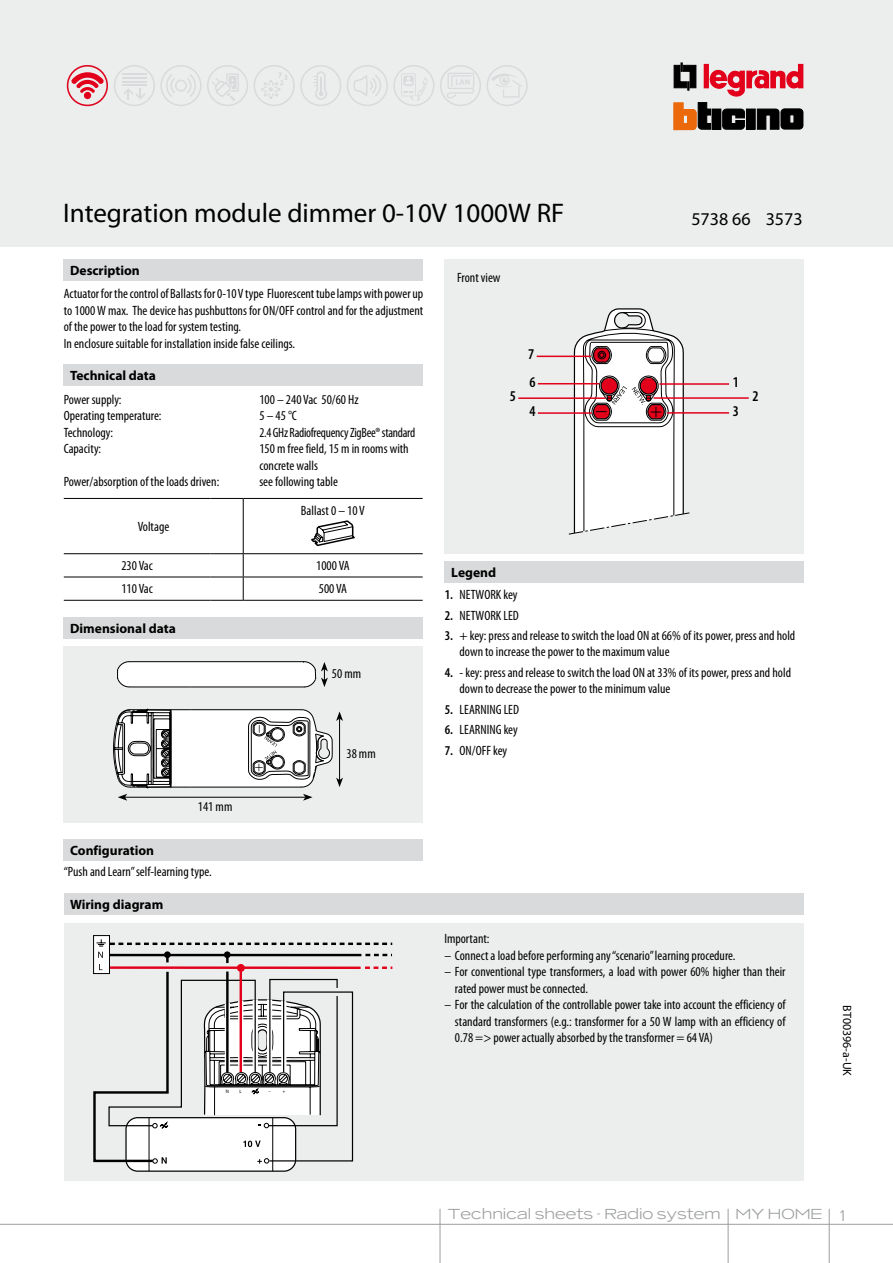
<style>
.page{position:relative;width:893px;height:1263px;background:#fff}
.page>*{position:absolute;margin:0;border:0;box-sizing:border-box;transform-origin:0 0}
.t1{font:27px "Myriad Pro";color:#000}
.t2{font:18px "Myriad Pro";color:#000}
.t3{font:15px "B Tstyle";color:#9c9e9f}
.t4{font:600 condensed 15px "Myriad Pro";color:#000}
.t5{font:condensed 13.5px/16.5px "Myriad Pro";color:#000}
.t6{font:700 13.5px "Myriad Pro";color:#000}
.t7{font:condensed 13.5px "Myriad Pro";letter-spacing:-.02em;color:#000;scale:.96 1}
.t8{font:12px "Myriad Pro";color:#000}
.t9{font:4.8px "Myriad Pro";color:#000}
.s1{font-weight:600}
.s2{font-family:"DIN"}
</style>
<div class="page">
<div style="left:0;top:0;width:893px;height:247px;background:#eceded"></div>
<div style="left:712px;top:109px;width:9px;height:20px;background:#000"></div>
<div style="left:746px;top:109px;width:9px;height:20px;background:#000"></div>
<svg style="left:757px;top:109px;width:46px;height:20px"></svg>
<svg style="left:674px;top:103px;width:37px;height:27px"></svg>
<svg style="left:723px;top:109px;width:21px;height:20px"></svg>
<div style="left:704px;top:64px;width:5px;height:24px;background:#e2001a"></div>
<svg style="left:709px;top:64px;width:94px;height:33px"></svg>
<svg style="left:673px;top:63px;width:24px;height:27px"></svg>
<svg style="left:166px;top:74px;width:30px;height:23px"></svg>
<div style="left:160px;top:65px;width:42px;height:41px;border:2px solid #d9dadb;border-radius:50%"></div>
<hr style="left:122px;top:73px;width:24px;height:2px;background:#d9dadb">
<hr style="left:122px;top:77px;width:24px;height:2px;background:#d9dadb">
<svg style="left:122px;top:81px;width:24px;height:19px"></svg>
<div style="left:114px;top:65px;width:41px;height:41px;border:2px solid #d9dadb;border-radius:50%"></div>
<svg style="left:212px;top:73px;width:27px;height:28px"></svg>
<div style="left:207px;top:65px;width:41px;height:41px;border:2px solid #d9dadb;border-radius:50%"></div>
<svg style="left:313px;top:71px;width:14px;height:29px"></svg>
<div style="left:300px;top:65px;width:41px;height:41px;border:2px solid #d9dadb;border-radius:50%"></div>
<div style="left:254px;top:65px;width:41px;height:41px;border:2px solid #d9dadb;border-radius:50%"></div>
<svg style="left:261px;top:73px;width:26px;height:26px"></svg>
<div style="left:486px;top:65px;width:42px;height:41px;border:2px solid #d9dadb;border-radius:50%"></div>
<svg style="left:491px;top:74px;width:32px;height:24px"></svg>
<svg style="left:401px;top:73px;width:27px;height:29px"></svg>
<div style="left:393px;top:65px;width:41px;height:41px;border:2px solid #d9dadb;border-radius:50%"></div>
<svg style="left:354px;top:75px;width:27px;height:21px"></svg>
<div style="left:347px;top:65px;width:41px;height:41px;border:2px solid #d9dadb;border-radius:50%"></div>
<div style="left:440px;top:65px;width:41px;height:41px;border:2px solid #d9dadb;border-radius:50%"></div>
<svg style="left:446px;top:72px;width:29px;height:29px"></svg>
<div style="left:67px;top:65px;width:41px;height:41px;border:2px solid #e2001a;border-radius:50%"></div>
<svg style="left:70px;top:72px;width:34px;height:26px"></svg>
<div style="left:84px;top:92px;width:7px;height:7px;background:#e2001a;border:2px solid #e2001a;border-radius:50%"></div>
<div style="left:64px;top:646px;width:359px;height:177px;background:#eceded"></div>
<div style="left:64px;top:923px;width:740px;height:258px;background:#eceded"></div>
<div style="left:444px;top:259px;width:360px;height:294px;background:#eceded"></div>
<div style="left:94px;top:935px;width:15px;height:38px;background:#fff"></div>
<div style="left:93px;top:935px;width:17px;height:39px;border:1px solid #000"></div>
<div style="left:126px;top:1118px;width:170px;height:53px;background:#fff;border-radius:12px"></div>
<div style="left:125px;top:1117px;width:171px;height:55px;border:1px solid #000;border-radius:12px"></div>
<hr style="left:149px;top:1118px;width:1px;height:53px;background:#000">
<hr style="left:272px;top:1118px;width:1px;height:53px;background:#000">
<svg style="left:93px;top:940px;width:299px;height:223px"></svg>
<svg style="left:568px;top:308px;width:122px;height:227px"></svg>
<hr style="left:653px;top:397px;width:96px;height:2px;background:#e2001a">
<hr style="left:659px;top:383px;width:70px;height:2px;background:#e2001a">
<hr style="left:518px;top:397px;width:87px;height:2px;background:#e2001a">
<hr style="left:538px;top:412px;width:54px;height:2px;background:#e2001a">
<hr style="left:538px;top:383px;width:61px;height:1px;background:#e2001a">
<hr style="left:667px;top:412px;width:62px;height:2px;background:#e2001a">
<hr style="left:537px;top:356px;width:54px;height:1px;background:#e2001a">
<svg style="left:117px;top:661px;width:211px;height:27px;background:#e7e7e7"></svg>
<hr style="left:125px;top:797px;width:180px;height:1px;background:#000">
<svg style="left:303px;top:794px;width:10px;height:7px"></svg>
<svg style="left:118px;top:794px;width:9px;height:7px"></svg>
<svg style="left:113px;top:708px;width:230px;height:80px;background:#cfcfcf"></svg>
<hr style="left:829px;top:1209px;width:1px;height:54px;background:#9c9e9f">
<hr style="left:728px;top:1209px;width:1px;height:54px;background:#9c9e9f">
<hr style="left:440px;top:1209px;width:1px;height:54px;background:#9c9e9f">
<hr style="left:0;top:1224px;width:893px;height:1px;background:#9c9e9f">
<div style="left:64px;top:259px;width:359px;height:22px;background:#d9dadb"></div>
<div style="left:445px;top:561px;width:359px;height:22px;background:#d9dadb"></div>
<div style="left:64px;top:365px;width:359px;height:21px;background:#d9dadb"></div>
<div style="left:64px;top:894px;width:740px;height:21px;background:#d9dadb"></div>
<div style="left:64px;top:617px;width:359px;height:21px;background:#d9dadb"></div>
<div style="left:64px;top:840px;width:359px;height:21px;background:#d9dadb"></div>
<hr style="left:64px;top:498px;width:147px;height:1px;background:#000">
<hr style="left:211px;top:498px;width:32px;height:1px;background:#000">
<hr style="left:243px;top:498px;width:180px;height:1px;background:#000">
<hr style="left:243px;top:499px;width:1px;height:54px;background:#000">
<hr style="left:64px;top:553px;width:147px;height:1px;background:#000">
<hr style="left:211px;top:553px;width:32px;height:1px;background:#000">
<hr style="left:243px;top:553px;width:180px;height:1px;background:#000">
<hr style="left:64px;top:577px;width:147px;height:1px;background:#000">
<hr style="left:211px;top:577px;width:32px;height:1px;background:#000">
<hr style="left:243px;top:577px;width:180px;height:1px;background:#000">
<svg style="left:243px;top:554px;width:1px;height:46px"></svg>
<hr style="left:64px;top:600px;width:147px;height:1px;background:#000">
<hr style="left:211px;top:600px;width:32px;height:1px;background:#000">
<hr style="left:243px;top:600px;width:180px;height:1px;background:#000">
<svg style="left:311px;top:520px;width:44px;height:27px"></svg>
<h1 class="t1" style="left:63px;top:197px;width:503px">Integration module dimmer 0-10V 1000W RF</h1>
<p class="t6" style="left:70px;top:261px;width:71px">Description</p>
<p class="t5" style="left:64px;top:286px;width:361px">Actuator for the control of Ballasts for 0-10 V type Fluorescent tube lamps with power up to 1000 W max. The device has pushbuttons for ON/OFF control and for the adjustment of the power to the load for system testing.<br>In enclosure suitable for installation inside false ceilings.</p>
<p class="t6" style="left:70px;top:367px;width:87px">Technical data</p>
<p class="t5" style="left:64px;top:391px;width:59px">Power supply:</p>
<p class="t5" style="left:259px;top:391px;width:101px">100 – 240 Vac 50/60 Hz</p>
<p class="t5" style="left:64px;top:407px;width:99px">Operating temperature:</p>
<p class="t5" style="left:259px;top:407px;width:39px">5 – 45 °C</p>
<p class="t5" style="left:64px;top:424px;width:51px">Technology:</p>
<p class="t7" style="left:259px;top:424px;width:164px">2.4 GHz Radiofrequency ZigBee® standard</p>
<p class="t5" style="left:64px;top:440px;width:39px">Capacity:</p>
<p class="t5" style="left:259px;top:440px;width:151px">150 m free field, 15 m in rooms with concrete walls</p>
<p class="t5" style="left:64px;top:473px;width:157px">Power/absorption of the loads driven:</p>
<p class="t5" style="left:259px;top:473px;width:80px">see following table</p>
<p class="t5" style="left:138px;top:518px;width:33px">Voltage</p>
<p class="t5" style="left:301px;top:502px;width:66px">Ballast 0 – 10 V</p>
<p class="t5" style="left:457px;top:269px;width:45px">Front view</p>
<p class="t4" style="left:510px;top:387px;width:8px">5</p>
<p class="t4" style="left:528px;top:345px;width:8px">7</p>
<p class="t4" style="left:529px;top:373px;width:8px">6</p>
<p class="t4" style="left:529px;top:402px;width:8px">4</p>
<h2 class="t2" style="left:691px;top:208px;width:113px">5738 66 3573</h2>
<p class="t4" style="left:733px;top:373px;width:8px">1</p>
<p class="t4" style="left:733px;top:401px;width:8px">3</p>
<p class="t4" style="left:752px;top:387px;width:8px">2</p>
<p class="t5" style="left:121px;top:557px;width:33px">230 Vac</p>
<p class="t5" style="left:316px;top:557px;width:35px">1000 VA</p>
<p class="t5" style="left:121px;top:580px;width:33px">110 Vac</p>
<p class="t5" style="left:319px;top:580px;width:30px">500 VA</p>
<p class="t6" style="left:70px;top:619px;width:107px">Dimensional data</p>
<p class="t6" style="left:70px;top:841px;width:85px">Configuration</p>
<p class="t5" style="left:198px;top:798px;width:36px">141 mm</p>
<p class="t5" style="left:64px;top:863px;width:150px">“Push and Learn” self-learning type.</p>
<p class="t6" style="left:70px;top:895px;width:95px">Wiring diagram</p>
<p class="t5" style="left:332px;top:665px;width:31px">50 mm</p>
<p class="t5" style="left:346px;top:745px;width:31px">38 mm</p>
<p class="t9" style="left:226px;top:1088px;width:5px">N</p>
<p class="t9" style="left:240px;top:1088px;width:4px">L</p>
<p class="t9" style="left:269px;top:1088px;width:18px">– +</p>
<p class="t6" style="left:451px;top:563px;width:47px">Legend</p>
<p class="t5" style="left:445px;top:586px;width:74px"><span class="s1">1.</span> NETWORK key</p>
<p class="t5" style="left:445px;top:607px;width:76px"><span class="s1">2.</span> NETWORK LED</p>
<p class="t5" style="left:460px;top:627px;width:337px;text-indent:-15px"><span class="s1">3.</span> + key: press and release to switch the load ON at 66% of its power, press and hold down to increase the power to the maximum value</p>
<p class="t5" style="left:460px;top:664px;width:333px;text-indent:-15px"><span class="s1">4.</span> - key: press and release to switch the load ON at 33% of its power, press and hold down to decrease the power to the minimum value</p>
<p class="t5" style="left:445px;top:701px;width:76px"><span class="s1">5.</span> LEARNING LED</p>
<p class="t5" style="left:445px;top:721px;width:75px"><span class="s1">6.</span> LEARNING key</p>
<p class="t5" style="left:445px;top:742px;width:64px"><span class="s1">7.</span> ON/OFF key</p>
<p class="t5" style="left:444px;top:930px;width:47px">Important:</p>
<p class="t5" style="left:444px;top:947px;width:293px">– Connect a load before performing any “scenario” learning procedure.</p>
<p class="t5" style="left:455px;top:963px;width:332px;text-indent:-11px">– For conventional type transformers, a load with power 60% higher than their rated power must be connected.</p>
<p class="t5" style="left:455px;top:996px;width:332px;text-align:justify;text-indent:-11px">– For the calculation of the controllable power take into account the efficiency of standard transformers (e.g.: transformer for a 50 W lamp with an efficiency of 0.78 =&gt; power actually absorbed by the transformer = 64 VA)</p>
<p class="t8" style="left:854px;top:1005px;width:72px;rotate:90deg">BT00396-a-UK</p>
<p class="t3" style="left:448px;top:1206px;width:400px">Technical sheets - Radio system MY HOME <span class="s2">1</span></p>
</div>
